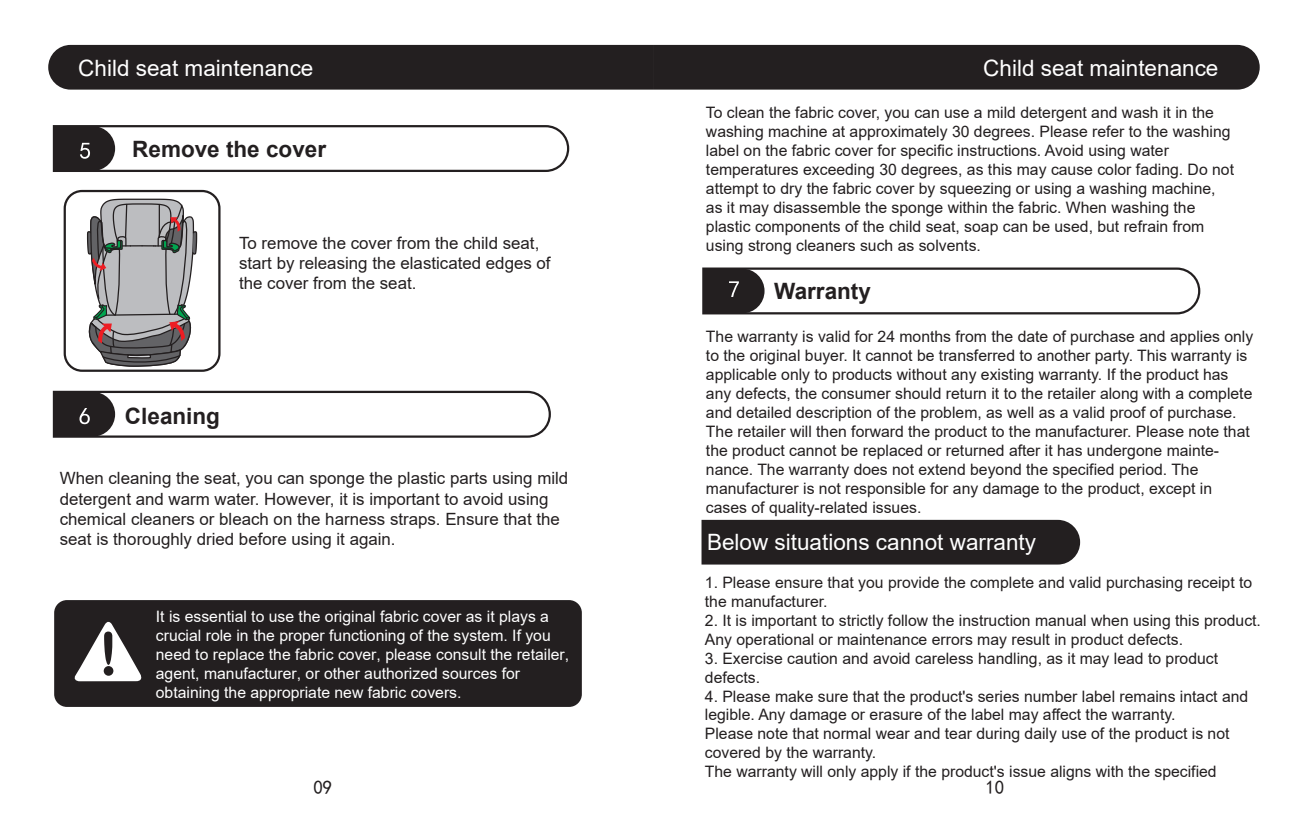
<style>
.page{position:relative;width:1308px;height:830px;background:#fff}
.page>*{position:absolute;margin:0;border:0;box-sizing:border-box;transform-origin:0 0}
.t1{font:22.5px "Arial";color:#fff}
.t2{font:700 22.5px "Arial";color:#231f20}
.t3{font:19.12px "Sim Hei";color:#231f20}
.t4{font:16.88px/20.2px "Arial";color:#231f20}
.t5{font:15.75px/18.9px "Arial";color:#231f20}
.t6{font:15.75px/18.9px "Arial";color:#fff}
</style>
<div class="page">
<div style="left:48px;top:45px;width:1211px;height:45px;background:#231f20"></div>
<div style="left:54px;top:599px;width:528px;height:107px;background:#231f20;border-radius:13px"></div>
<svg style="left:74px;top:621px;width:68px;height:60px"></svg>
<svg style="left:52px;top:125px;width:518px;height:313px"></svg>
<svg style="left:702px;top:267px;width:499px;height:48px"></svg>
<div style="left:701px;top:519px;width:379px;height:45px;background:#231f20"></div>
<h1 class="t1" style="left:78px;top:52px;width:237px">Child seat maintenance</h1>
<h1 class="t1" style="left:983px;top:52px;width:237px">Child seat maintenance</h1>
<h1 class="t2" style="left:132px;top:133px;width:195px">Remove the cover</h1>
<p class="t4" style="left:239px;top:232px;width:313px">To remove the cover from the child seat, start by releasing the elasticated edges of the cover from the seat.</p>
<h1 class="t2" style="left:125px;top:400px;width:97px">Cleaning</h1>
<p class="t4" style="left:60px;top:468px;width:510px">When cleaning the seat, you can sponge the plastic parts using mild detergent and warm water. However, it is important to avoid using chemical cleaners or bleach on the harness straps. Ensure that the seat is thoroughly dried before using it again.</p>
<p class="t5" style="left:706px;top:103px;width:529px">To clean the fabric cover, you can use a mild detergent and wash it in the washing machine at approximately 30 degrees. Please refer to the washing label on the fabric cover for specific instructions. Avoid using water temperatures exceeding 30 degrees, as this may cause color fading. Do not attempt to dry the fabric cover by squeezing or using a washing machine, as it may disassemble the sponge within the fabric. When washing the plastic components of the child seat, soap can be used, but refrain from using strong cleaners such as solvents.</p>
<h1 class="t2" style="left:774px;top:275px;width:98px">Warranty</h1>
<p class="t5" style="left:706px;top:327px;width:549px">The warranty is valid for 24 months from the date of purchase and applies only to the original buyer. It cannot be transferred to another party. This warranty is applicable only to products without any existing warranty. If the product has any defects, the consumer should return it to the retailer along with a complete and detailed description of the problem, as well as a valid proof of purchase.<br>The retailer will then forward the product to the manufacturer. Please note that the product cannot be replaced or returned after it has undergone mainte&shy;nance. The warranty does not extend beyond the specified period. The manufacturer is not responsible for any damage to the product, except in cases of quality-related issues.</p>
<h1 class="t1" style="left:707px;top:527px;width:330px">Below situations cannot warranty</h1>
<p class="t5" style="left:705px;top:572px;width:549px">1. Please ensure that you provide the complete and valid purchasing receipt to the manufacturer.</p>
<p class="t5" style="left:705px;top:610px;width:557px">2. It is important to strictly follow the instruction manual when using this product.<br>Any operational or maintenance errors may result in product defects.</p>
<p class="t5" style="left:705px;top:648px;width:514px">3. Exercise caution and avoid careless handling, as it may lead to product defects.</p>
<p class="t5" style="left:705px;top:686px;width:545px">4. Please make sure that the product's series number label remains intact and legible. Any damage or erasure of the label may affect the warranty.<br>Please note that normal wear and tear during daily use of the product is not covered by the warranty.<br>The warranty will only apply if the product's issue aligns with the specified</p>
<p class="t6" style="left:156px;top:607px;width:415px">It is essential to use the original fabric cover as it plays a crucial role in the proper functioning of the system. If you need to replace the fabric cover, please consult the retailer, agent, manufacturer, or other authorized sources for obtaining the appropriate new fabric covers.</p>
<p class="t3" style="left:313px;top:777px;width:21px">09</p>
<p class="t3" style="left:985px;top:777px;width:21px">10</p>
</div>
